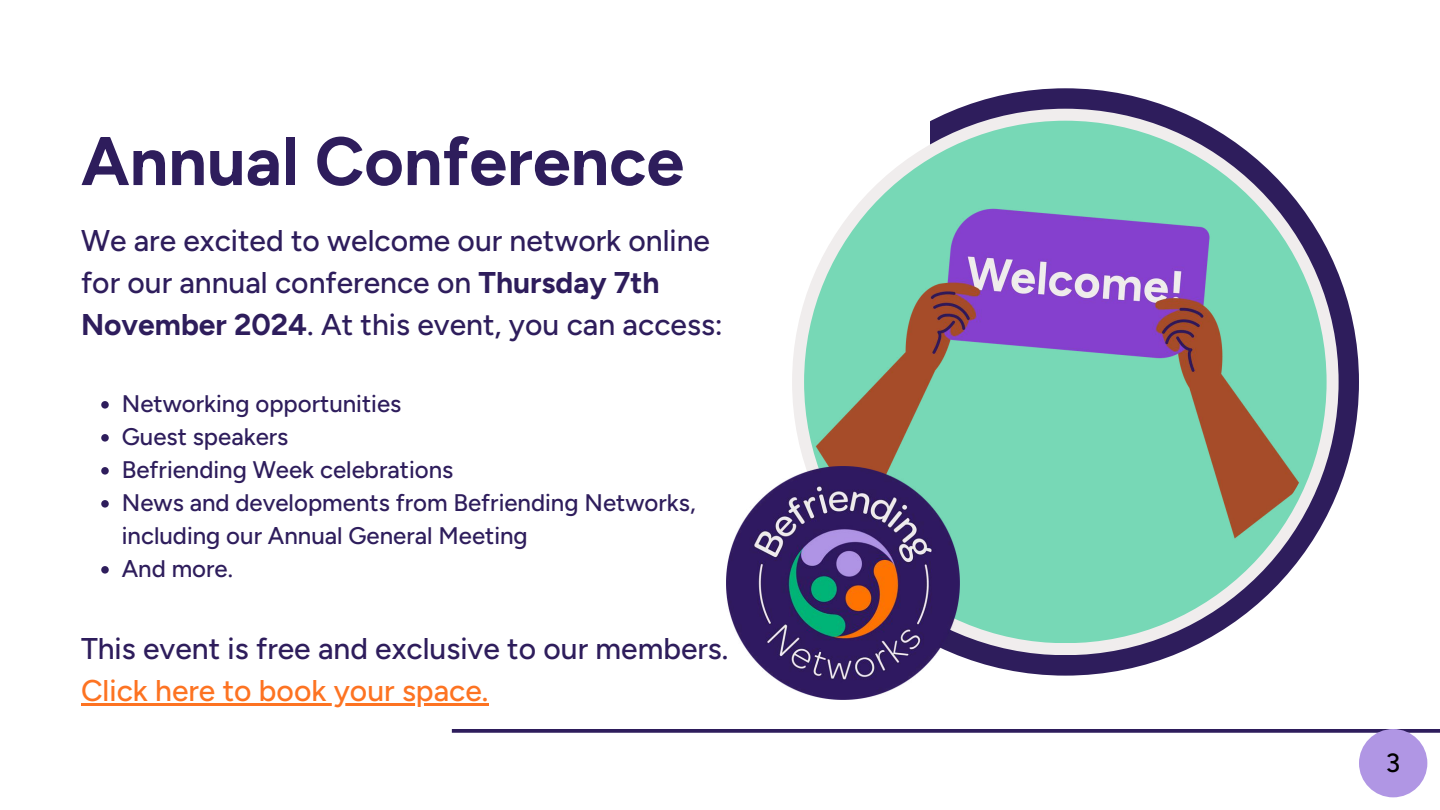
<style>
.page{position:relative;width:1440px;height:810px;background:#fff}
.page>*{position:absolute;margin:0;border:0;box-sizing:border-box;transform-origin:0 0}
.t1{font:700 68.1px "Figtree";color:#2e1d5c}
.t2{font:500 30px/42px "Figtree";color:#2e1d5c}
.t3{font:500 30px "Figtree";color:#fd7322}
.t4{font:500 26.3px "Figtree";color:#000}
.t5{font:500 24px/33px "Figtree";color:#2e1d5c}
.s1{font-weight:700}
</style>
<div class="page">
<svg style="left:931px;top:88px;width:428px;height:588px"></svg>
<div style="left:792px;top:109px;width:547px;height:546px;background:#f0eded;border-radius:50%"></div>
<div style="left:804px;top:121px;width:523px;height:522px;background:#77d8b6;border-radius:50%"></div>
<img style="left:799px;top:88px;width:533px;height:533px;border-radius:50%">
<svg style="left:452px;top:729px;width:988px;height:4px;background:#3a2a65"></svg>
<img style="left:727px;top:466px;width:233px;height:234px">
<svg style="left:101px;top:401px;width:8px;height:8px"></svg>
<svg style="left:101px;top:434px;width:8px;height:8px"></svg>
<svg style="left:101px;top:467px;width:8px;height:8px"></svg>
<svg style="left:101px;top:500px;width:8px;height:8px"></svg>
<svg style="left:101px;top:566px;width:8px;height:8px"></svg>
<hr style="left:81px;top:703px;width:408px;height:3px;background:#fd7322">
<div style="left:1359px;top:729px;width:68px;height:68px;background:#b096e4;border-radius:50%"></div>
<h1 class="t1" style="left:81px;top:120px;width:605px">Annual Conference</h1>
<p class="t2" style="left:81px;top:220px;width:643px">We are excited to welcome our network online for our annual conference on <span class="s1">Thursday 7th<br>November 2024</span>. At this event, you can access:</p>
<p class="t5" style="left:122px;top:387px;width:575px">Networking opportunities<br>Guest speakers<br>Befriending Week celebrations<br>News and developments from Befriending Networks, including our Annual General Meeting<br>And more.</p>
<p class="t2" style="left:81px;top:628px;width:649px">This event is free and exclusive to our members.</p>
<p class="t3" style="left:81px;top:673px;width:409px">Click here to book your space.</p>
<p class="t4" style="left:1386px;top:747px;width:16px">3</p>
</div>
